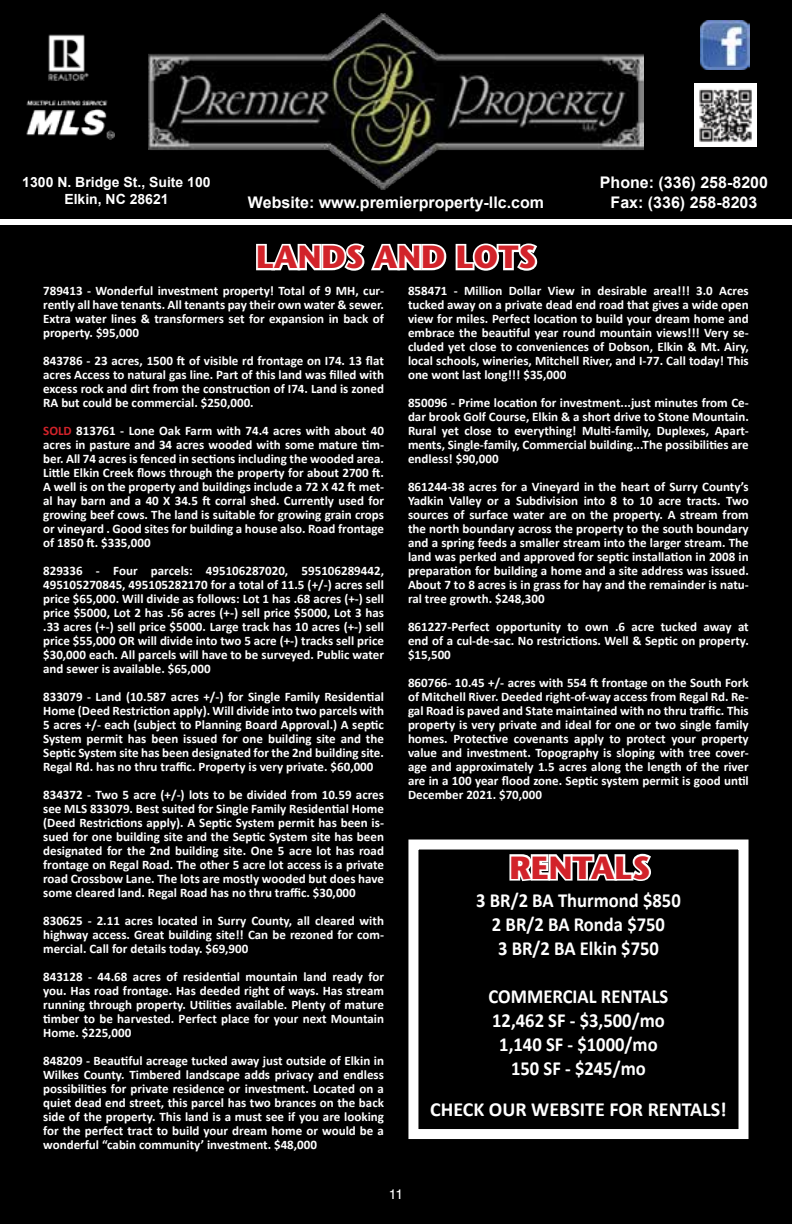
<style>
.page{position:relative;width:792px;height:1224px;background:#000}
.page>*{position:absolute;margin:0;border:0;box-sizing:border-box;transform-origin:0 0}
.t1{font:700 32px "Stone Sans";color:#d2232a}
.t2{font:700 20px/24px "Calibri";color:#fff;text-align:center;scale:.93 1}
.t3{font:700 20px "Calibri";color:#fff}
.t4{font:700 16px/19.2px "Arial";color:#fff;text-align:center}
.t5{font:700 14px/16.8px "Arial";color:#fff;text-align:center}
.t6{font:14px "Helvetica";color:#fff}
.t7{font:700 13px/14px "Calibri";color:#fff;text-align:justify}
.s1{color:#d2232a}
</style>
<div class="page">
<svg style="left:254px;top:224px;width:194px;height:47px"></svg>
<svg style="left:455px;top:243px;width:83px;height:28px"></svg>
<svg style="left:507px;top:839px;width:147px;height:43px"></svg>
<div style="left:408px;top:840px;width:341px;height:299px;border:10px solid #fff"></div>
<div style="left:0;top:219px;width:792px;height:5px;background:#fff"></div>
<img style="left:149px;top:13px;width:494px;height:176px">
<img style="left:26px;top:100px;width:88px;height:40px">
<img style="left:48px;top:34px;width:41px;height:46px">
<img style="left:701px;top:20px;width:49px;height:49px">
<img style="left:694px;top:83px;width:62px;height:64px">
<p class="t5" style="left:22px;top:174px;width:190px">1300 N. Bridge St., Suite 100<br>Elkin, NC 28621</p>
<p class="t4" style="left:248px;top:193px;width:298px">Website: www.premierproperty-llc.com</p>
<p class="t4" style="left:600px;top:174px;width:170px">Phone: (336) 258-8200<br>Fax: (336) 258-8203</p>
<h1 class="t1" style="left:256px;top:237px;width:282px">LANDS AND LOTS</h1>
<p class="t7" style="left:43px;top:284px;width:342px">789413 - Wonderful investment property! Total of 9 MH, cur&shy;rently all have tenants. All tenants pay their own water &amp; sewer.<br>Extra water lines &amp; transformers set for expansion in back of property. $95,000</p>
<p class="t7" style="left:43px;top:354px;width:342px">843786 - 23 acres, 1500 ft of visible rd frontage on I74. 13 flat acres Access to natural gas line. Part of this land was filled with excess rock and dirt from the construction of I74. Land is zoned RA but could be commercial. $250,000.</p>
<p class="t7" style="left:43px;top:424px;width:342px"><span class="s1">SOLD</span> 813761 - Lone Oak Farm with 74.4 acres with about 40 acres in pasture and 34 acres wooded with some mature tim&shy;ber. All 74 acres is fenced in sections including the wooded area.<br>Little Elkin Creek flows through the property for about 2700 ft.<br>A well is on the property and buildings include a 72 X 42 ft met&shy;al hay barn and a 40 X 34.5 ft corral shed. Currently used for growing beef cows. The land is suitable for growing grain crops or vineyard . Good sites for building a house also. Road frontage of 1850 ft. $335,000</p>
<p class="t7" style="left:43px;top:564px;width:342px">829336 - Four parcels: 495106287020, 595106289442, 495105270845, 495105282170 for a total of 11.5 (+/-) acres sell price $65,000. Will divide as follows: Lot 1 has .68 acres (+-) sell price $5000, Lot 2 has .56 acres (+-) sell price $5000, Lot 3 has .33 acres (+-) sell price $5000. Large track has 10 acres (+-) sell price $55,000 OR will divide into two 5 acre (+-) tracks sell price $30,000 each. All parcels will have to be surveyed. Public water and sewer is available. $65,000</p>
<p class="t7" style="left:43px;top:690px;width:342px">833079 - Land (10.587 acres +/-) for Single Family Residential Home (Deed Restriction apply). Will divide into two parcels with 5 acres +/- each (subject to Planning Board Approval.) A septic System permit has been issued for one building site and the Septic System site has been designated for the 2nd building site.<br>Regal Rd. has no thru traffic. Property is very private. $60,000</p>
<p class="t7" style="left:43px;top:788px;width:342px">834372 - Two 5 acre (+/-) lots to be divided from 10.59 acres see MLS 833079. Best suited for Single Family Residential Home (Deed Restrictions apply). A Septic System permit has been is&shy;sued for one building site and the Septic System site has been designated for the 2nd building site. One 5 acre lot has road frontage on Regal Road. The other 5 acre lot access is a private road Crossbow Lane. The lots are mostly wooded but does have some cleared land. Regal Road has no thru traffic. $30,000</p>
<p class="t7" style="left:43px;top:914px;width:342px">830625 - 2.11 acres located in Surry County, all cleared with highway access. Great building site!! Can be rezoned for com&shy;mercial. Call for details today. $69,900</p>
<p class="t7" style="left:43px;top:970px;width:342px">843128 - 44.68 acres of residential mountain land ready for you. Has road frontage. Has deeded right of ways. Has stream running through property. Utilities available. Plenty of mature timber to be harvested. Perfect place for your next Mountain Home. $225,000</p>
<p class="t7" style="left:43px;top:1054px;width:342px">848209 - Beautiful acreage tucked away just outside of Elkin in Wilkes County. Timbered landscape adds privacy and endless possibilities for private residence or investment. Located on a quiet dead end street, this parcel has two brances on the back side of the property. This land is a must see if you are looking for the perfect tract to build your dream home or would be a wonderful “cabin community’ investment. $48,000</p>
<p class="t7" style="left:408px;top:284px;width:342px">858471 - Million Dollar View in desirable area!!! 3.0 Acres tucked away on a private dead end road that gives a wide open view for miles. Perfect location to build your dream home and embrace the beautiful year round mountain views!!! Very se&shy;cluded yet close to conveniences of Dobson, Elkin &amp; Mt. Airy, local schools, wineries, Mitchell River, and I-77. Call today! This one wont last long!!! $35,000</p>
<p class="t7" style="left:408px;top:396px;width:342px">850096 - Prime location for investment...just minutes from Ce&shy;dar brook Golf Course, Elkin &amp; a short drive to Stone Mountain.<br>Rural yet close to everything! Multi-family, Duplexes, Apart&shy;ments, Single-family, Commercial building...The possibilities are endless! $90,000</p>
<p class="t7" style="left:408px;top:480px;width:342px">861244-38 acres for a Vineyard in the heart of Surry County’s Yadkin Valley or a Subdivision into 8 to 10 acre tracts. Two sources of surface water are on the property. A stream from the north boundary across the property to the south boundary and a spring feeds a smaller stream into the larger stream. The land was perked and approved for septic installation in 2008 in preparation for building a home and a site address was issued.<br>About 7 to 8 acres is in grass for hay and the remainder is natu&shy;ral tree growth. $248,300</p>
<p class="t7" style="left:408px;top:620px;width:342px">861227-Perfect opportunity to own .6 acre tucked away at end of a cul-de-sac. No restrictions. Well &amp; Septic on property. $15,500</p>
<p class="t7" style="left:408px;top:676px;width:342px">860766- 10.45 +/- acres with 554 ft frontage on the South Fork of Mitchell River. Deeded right-of-way access from Regal Rd. Re&shy;gal Road is paved and State maintained with no thru traffic. This property is very private and ideal for one or two single family homes. Protective covenants apply to protect your property value and investment. Topography is sloping with tree cover&shy;age and approximately 1.5 acres along the length of the river are in a 100 year flood zone. Septic system permit is good until December 2021. $70,000</p>
<h1 class="t1" style="left:510px;top:847px;width:142px">RENTALS</h1>
<h2 class="t2" style="left:476px;top:888px;width:222px">3 BR/2 BA Thurmond $850<br>2 BR/2 BA Ronda $750<br>3 BR/2 BA Elkin $750</h2>
<h2 class="t2" style="left:489px;top:984px;width:195px">COMMERCIAL RENTALS<br>12,462 SF - $3,500/mo<br>1,140 SF - $1000/mo<br>150 SF - $245/mo</h2>
<h2 class="t3" style="left:430px;top:1096px;width:298px">CHECK OUR WEBSITE FOR RENTALS!</h2>
<p class="t6" style="left:389px;top:1183px;width:16px">11</p>
</div>
